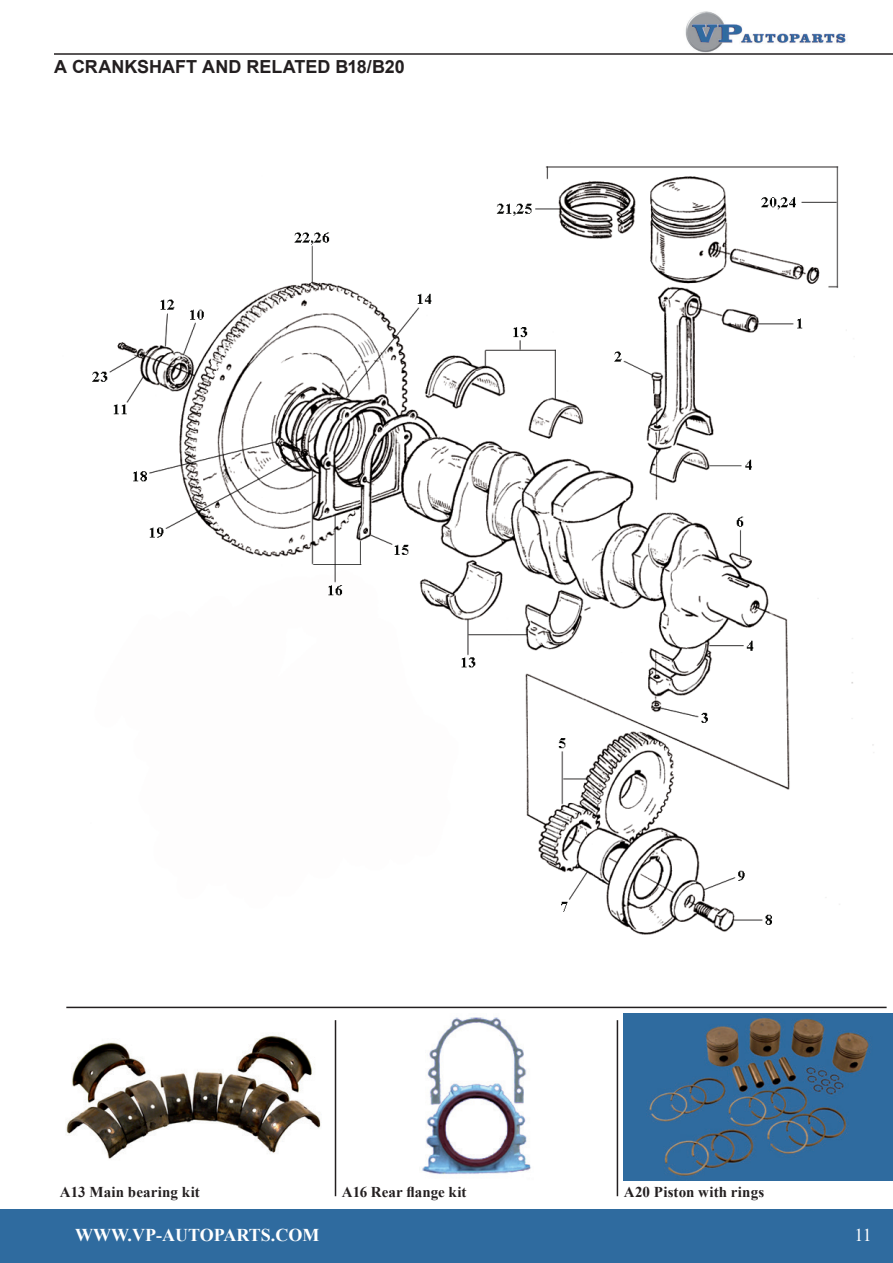
<style>
.page{position:relative;width:893px;height:1263px;background:#fff}
.page>*{position:absolute;margin:0;border:0;box-sizing:border-box;transform-origin:0 0}
.t1{font:700 18px "Arial";color:#231f20}
.t2{font:700 18px "Times New Roman";color:#fff}
.t3{font:18px "Times New Roman";color:#fff}
.t4{font:700 15px "Times New Roman";letter-spacing:.005em;color:#231f20}
</style>
<div class="page">
<div style="left:0;top:1209px;width:893px;height:54px;background:#2f6b9f"></div>
<hr style="left:54px;top:53px;width:839px;height:2px;background:#231f20">
<img style="left:685px;top:11px;width:161px;height:41px">
<hr style="left:66px;top:1007px;width:821px;height:1px;background:#231f20">
<hr style="left:335px;top:1020px;width:1px;height:176px;background:#231f20">
<hr style="left:617px;top:1020px;width:1px;height:176px;background:#231f20">
<img style="left:624px;top:1014px;width:269px;height:167px">
<img style="left:422px;top:1017px;width:109px;height:157px">
<img style="left:66px;top:1035px;width:255px;height:124px">
<img style="left:92px;top:166px;width:782px;height:769px">
<p class="t1" style="left:54px;top:54px;width:352px">A CRANKSHAFT AND RELATED B18/B20</p>
<p class="t4" style="left:60px;top:1181px;width:141px">A13 Main bearing kit</p>
<p class="t4" style="left:342px;top:1181px;width:126px">A16 Rear flange kit</p>
<p class="t4" style="left:624px;top:1181px;width:142px">A20 Piston with rings</p>
<p class="t2" style="left:75px;top:1222px;width:246px">WWW.VP-AUTOPARTS.COM</p>
<p class="t3" style="left:854px;top:1223px;width:19px">11</p>
</div>
